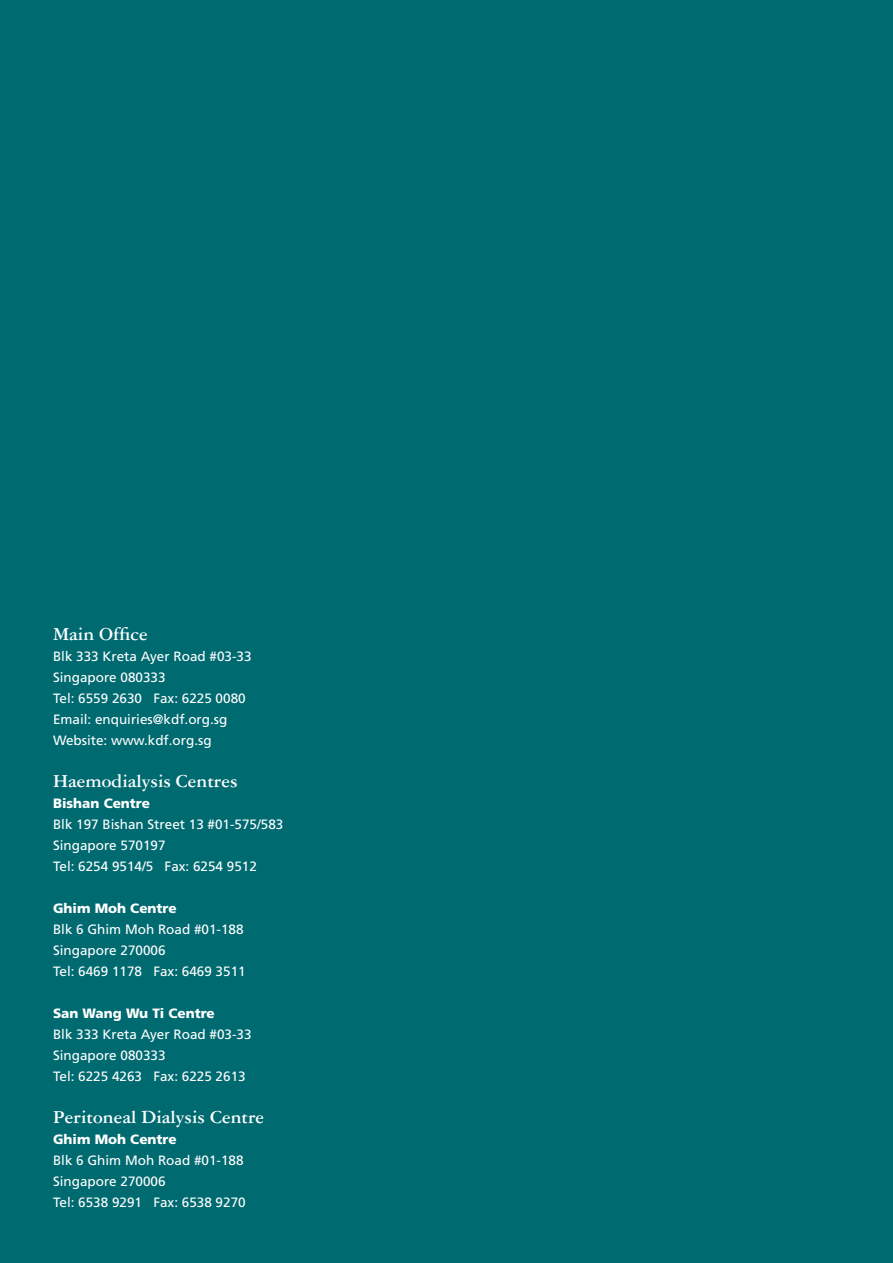
<style>
.page{position:relative;width:893px;height:1263px;background:#006a71}
.page>*{position:absolute;margin:0;border:0;box-sizing:border-box;transform-origin:0 0}
.t1{font:700 19.5px "Garamond Three";color:#fff}
.t2{font:13.5px/21px "Frutiger";color:#fff}
.t3{font:900 13.5px "Frutiger";color:#fff}
</style>
<div class="page">
<h1 class="t1" style="left:53px;top:623px;width:96px">Main Office</h1>
<p class="t2" style="left:53px;top:645px;width:200px">Blk 333 Kreta Ayer Road #03-33<br>Singapore 080333<br>Tel: 6559 2630 Fax: 6225 0080<br>Email: enquiries@kdf.org.sg<br>Website: www.kdf.org.sg</p>
<h1 class="t1" style="left:53px;top:770px;width:186px">Haemodialysis Centres</h1>
<p class="t3" style="left:53px;top:795px;width:98px">Bishan Centre</p>
<p class="t2" style="left:53px;top:813px;width:232px">Blk 197 Bishan Street 13 #01-575/583<br>Singapore 570197<br>Tel: 6254 9514/5 Fax: 6254 9512</p>
<p class="t3" style="left:53px;top:900px;width:125px">Ghim Moh Centre</p>
<p class="t2" style="left:53px;top:918px;width:194px">Blk 6 Ghim Moh Road #01-188<br>Singapore 270006<br>Tel: 6469 1178 Fax: 6469 3511</p>
<p class="t3" style="left:53px;top:1005px;width:163px">San Wang Wu Ti Centre</p>
<p class="t2" style="left:53px;top:1023px;width:200px">Blk 333 Kreta Ayer Road #03-33<br>Singapore 080333<br>Tel: 6225 4263 Fax: 6225 2613</p>
<h1 class="t1" style="left:53px;top:1106px;width:213px">Peritoneal Dialysis Centre</h1>
<p class="t3" style="left:53px;top:1131px;width:125px">Ghim Moh Centre</p>
<p class="t2" style="left:53px;top:1149px;width:194px">Blk 6 Ghim Moh Road #01-188<br>Singapore 270006<br>Tel: 6538 9291 Fax: 6538 9270</p>
</div>
